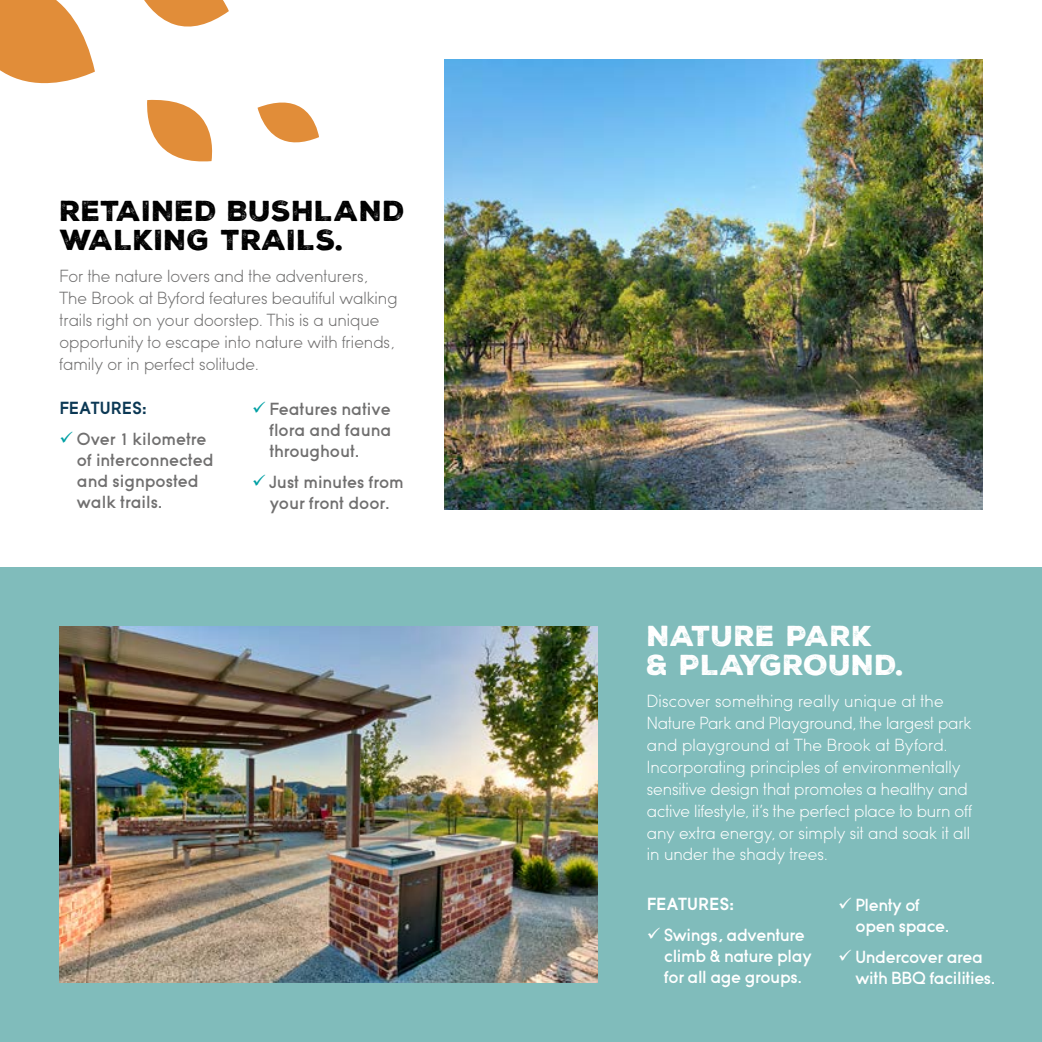
<style>
.page{position:relative;width:1042px;height:1042px;background:#fff}
.page>*{position:absolute;margin:0;border:0;box-sizing:border-box;transform-origin:0 0}
.t1{font:28px/29.8px "Nexa Rust Sans Black 01";letter-spacing:.01em;color:#000}
.t2{font:28px/29.8px "Nexa Rust Sans Black 01";letter-spacing:.01em;color:#fff}
.BODY{font:300 17.5px/21.9px "Sofia";color:#fff}
.BODY-2{font:300 17.5px/21.9px "Sofia";color:#706f6f}
.BODY-3{font:500 17.5px/21px "Sofia";color:#706f6f}
.BODY-4{font:500 17.5px/21px "Sofia";letter-spacing:-.02em;color:#fff}
.BODY-5{font:700 17.5px "Sofia";color:#0b3854}
.BODY-6{font:700 17.5px "Sofia";color:#fff}
.s1{color:#00a0a4}
</style>
<div class="page">
<div style="left:0;top:567px;width:1042px;height:475px;background:#80bcbb"></div>
<img style="left:60px;top:626px;width:537px;height:356px">
<img style="left:444px;top:60px;width:538px;height:449px">
<svg style="left:144px;top:0;width:85px;height:27px"></svg>
<svg style="left:0;top:0;width:95px;height:84px"></svg>
<svg style="left:257px;top:102px;width:62px;height:41px"></svg>
<svg style="left:147px;top:99px;width:66px;height:63px"></svg>
<p class="t1" style="left:60px;top:196px;width:346px">RETAINED BUSHLAND<br>WALKING TRAILS.</p>
<p class="BODY-2" style="left:60px;top:265px;width:339px">For the nature lovers and the adventurers, The Brook at Byford features beautiful walking trails right on your doorstep. This is a unique opportunity to escape into nature with friends, family or in perfect solitude.</p>
<p class="BODY-5" style="left:60px;top:398px;width:89px">FEATURES:</p>
<p class="BODY-3" style="left:77px;top:429px;width:138px;text-indent:-17px"><span class="s1">✓</span> Over 1 kilometre of interconnected and signposted walk trails.</p>
<p class="BODY-3" style="left:269px;top:399px;width:123px;text-align:justify;text-indent:-17px"><span class="s1">✓</span> Features native flora and fauna throughout.</p>
<p class="BODY-3" style="left:252px;top:472px;width:153px;text-align:center"><span class="s1">✓</span> Just minutes from your front door.</p>
<p class="t2" style="left:647px;top:621px;width:258px">NATURE PARK<br>&amp; PLAYGROUND.</p>
<p class="BODY" style="left:647px;top:690px;width:327px">Discover something really unique at the Nature Park and Playground, the largest park and playground at The Brook at Byford.<br>Incorporating principles of environmentally sensitive design that promotes a healthy and active lifestyle, it’s the perfect place to burn off any extra energy, or simply sit and soak it all in under the shady trees.</p>
<p class="BODY-6" style="left:647px;top:893px;width:89px">FEATURES:</p>
<p class="BODY-4" style="left:664px;top:924px;width:149px;text-indent:-17px">✓ Swings, adventure climb &amp; nature play for all age groups.</p>
<p class="BODY-4" style="left:855px;top:894px;width:95px;text-indent:-17px">✓ Plenty of open space.</p>
<p class="BODY-4" style="left:855px;top:946px;width:141px;text-indent:-17px">✓ Undercover area with BBQ facilities.</p>
</div>
